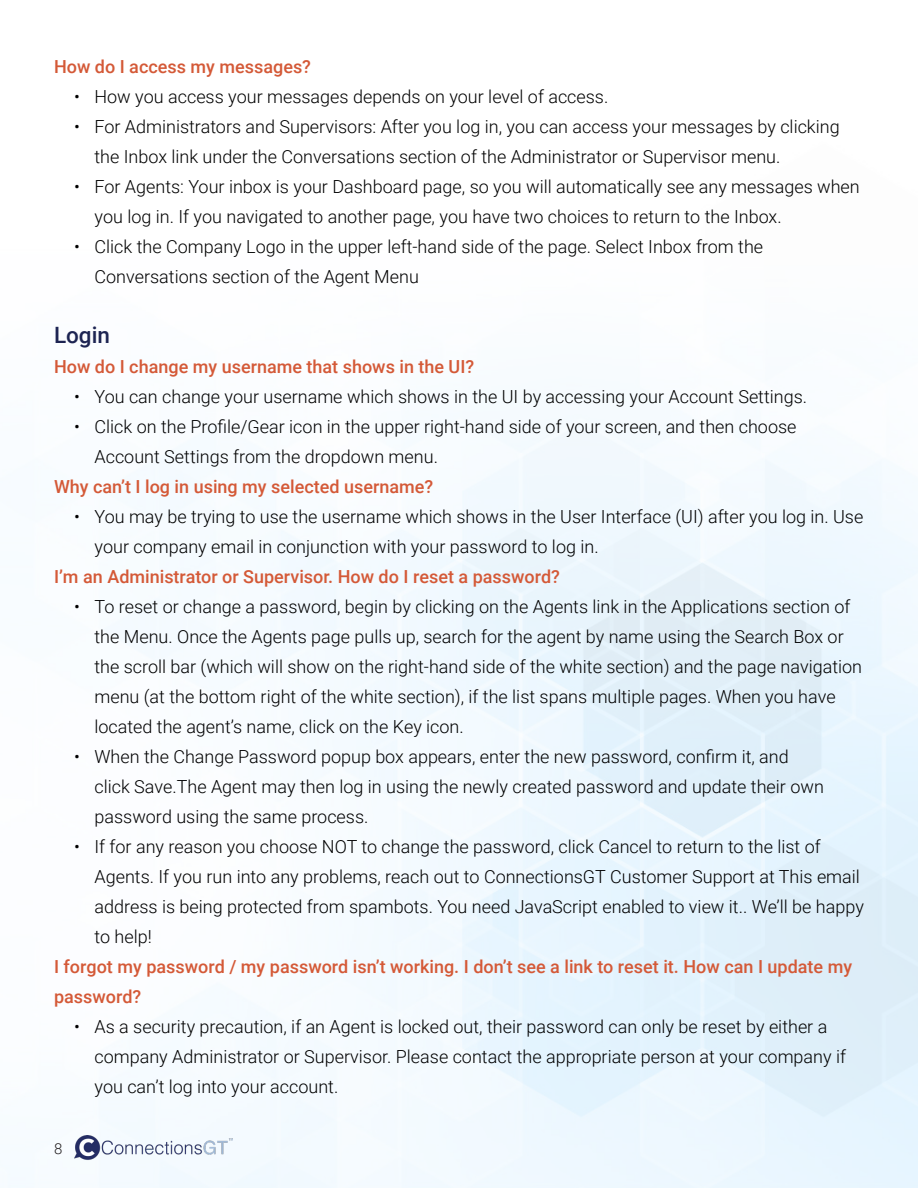
<style>
.page{position:relative;width:918px;height:1188px;background:#fff}
.page>*{position:absolute;margin:0;border:0;box-sizing:border-box;transform-origin:0 0}
.t1{font:500 22.5px "Roboto";color:#1d2452}
.t2{font:300 18px/30px "Roboto";color:#000}
.t3{font:500 18px/30px "Roboto";color:#d45937}
.t4{font:300 15px "Roboto";color:#231f20}
</style>
<div class="page">
<img style="left:75px;top:1135px;width:157px;height:26px">
<p class="t3" style="left:54px;top:51px;width:259px">How do I access my messages?</p>
<p class="t2" style="left:74px;top:81px;width:536px">• How you access your messages depends on your level of access.</p>
<p class="t2" style="left:94px;top:111px;width:747px;text-indent:-20px">• For Administrators and Supervisors: After you log in, you can access your messages by clicking the Inbox link under the Conversations section of the Administrator or Supervisor menu.</p>
<p class="t2" style="left:94px;top:171px;width:767px;text-indent:-20px">• For Agents: Your inbox is your Dashboard page, so you will automatically see any messages when you log in. If you navigated to another page, you have two choices to return to the Inbox.</p>
<p class="t2" style="left:94px;top:231px;width:670px;text-indent:-20px">• Click the Company Logo in the upper left-hand side of the page. Select Inbox from the<br>Conversations section of the Agent Menu</p>
<p class="t1" style="left:54px;top:319px;width:57px">Login</p>
<p class="t3" style="left:54px;top:351px;width:422px">How do I change my username that shows in the UI?</p>
<p class="t2" style="left:74px;top:381px;width:734px">• You can change your username which shows in the UI by accessing your Account Settings.</p>
<p class="t2" style="left:94px;top:411px;width:704px;text-indent:-20px">• Click on the Profile/Gear icon in the upper right-hand side of your screen, and then choose<br>Account Settings from the dropdown menu.</p>
<p class="t3" style="left:54px;top:471px;width:381px">Why can’t I log in using my selected username?</p>
<p class="t2" style="left:94px;top:501px;width:770px;text-indent:-20px">• You may be trying to use the username which shows in the User Interface (UI) after you log in. Use your company email in conjunction with your password to log in.</p>
<p class="t3" style="left:54px;top:561px;width:508px">I’m an Administrator or Supervisor. How do I reset a password?</p>
<p class="t2" style="left:94px;top:591px;width:769px;text-indent:-20px">• To reset or change a password, begin by clicking on the Agents link in the Applications section of the Menu. Once the Agents page pulls up, search for the agent by name using the Search Box or the scroll bar (which will show on the right-hand side of the white section) and the page navigation menu (at the bottom right of the white section), if the list spans multiple pages. When you have located the agent’s name, click on the Key icon.</p>
<p class="t2" style="left:94px;top:741px;width:731px;text-indent:-20px">• When the Change Password popup box appears, enter the new password, confirm it, and click Save.The Agent may then log in using the newly created password and update their own password using the same process.</p>
<p class="t2" style="left:94px;top:831px;width:771px;text-indent:-20px">• If for any reason you choose NOT to change the password, click Cancel to return to the list of Agents. If you run into any problems, reach out to ConnectionsGT Customer Support at This email address is being protected from spambots. You need JavaScript enabled to view it.. We’ll be happy to help!</p>
<p class="t3" style="left:54px;top:951px;width:800px">I forgot my password / my password isn’t working. I don’t see a link to reset it. How can I update my password?</p>
<p class="t2" style="left:94px;top:1011px;width:753px;text-indent:-20px">• As a security precaution, if an Agent is locked out, their password can only be reset by either a company Administrator or Supervisor. Please contact the appropriate person at your company if you can’t log into your account.</p>
<p class="t4" style="left:54px;top:1138px;width:10px">8</p>
</div>
